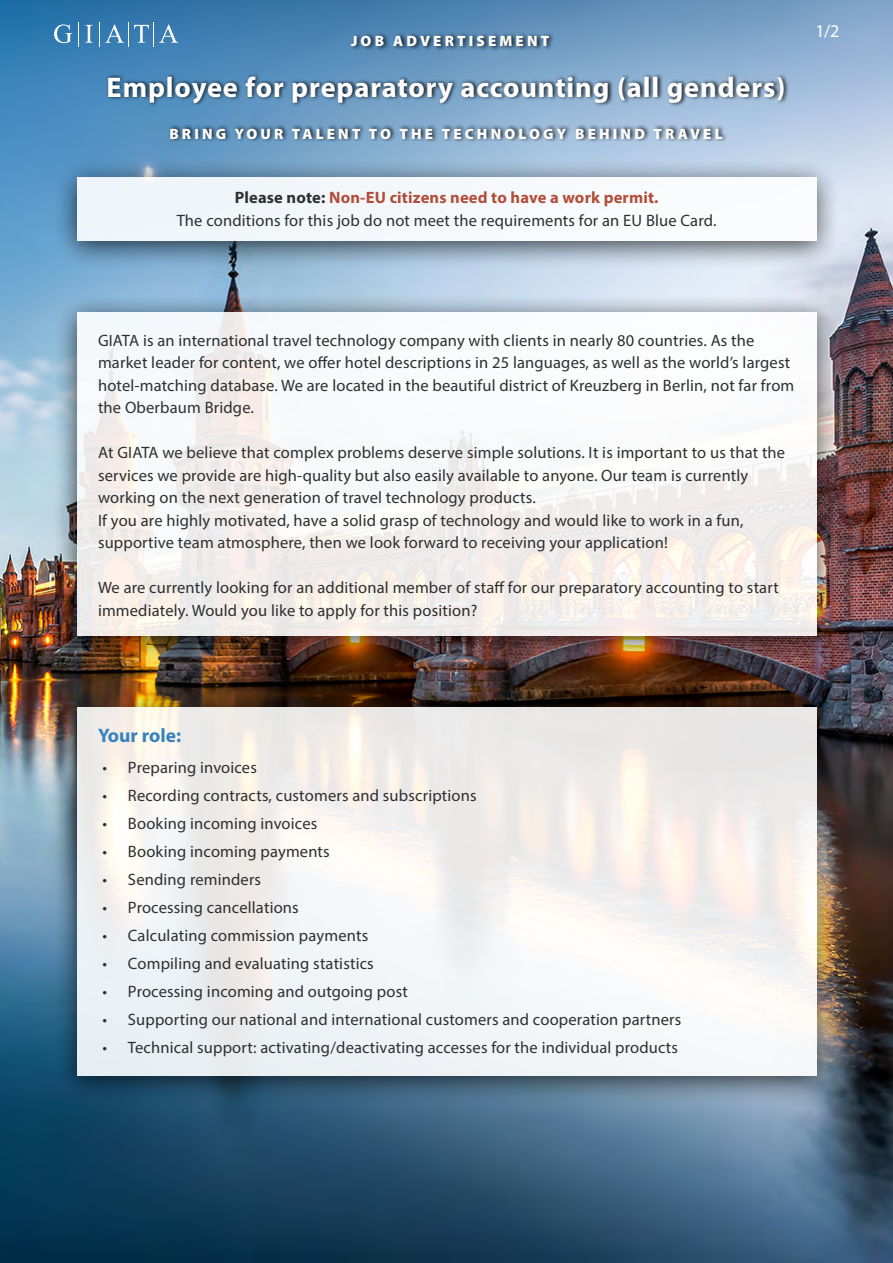
<style>
.page{position:relative;width:893px;height:1263px;background:#fff}
.page>*{position:absolute;margin:0;border:0;box-sizing:border-box;transform-origin:0 0}
.Titel{font:700 28.5px "Myriad Pro";letter-spacing:.03em;color:#fff}
.Überschrift{font:700 19.5px "Myriad Pro";color:#3582be}
.t1{font:18px "Myriad Pro";color:#fff}
.paragraph{font:16.5px/22.5px "Myriad Pro";letter-spacing:.01em;color:#2e2f30}
.Liste{font:16.5px "Myriad Pro";letter-spacing:.01em;color:#2e2f30}
.paragraph-2{font:700 16.5px "Myriad Pro";letter-spacing:.01em;color:#b14e39}
.t2{font:900 15px "Myriad Pro";letter-spacing:.21em;color:#fff}
.s1{color:#2e2f30}
</style>
<div class="page">
<img style="left:0;top:0;width:893px;height:1263px">
<svg style="left:54px;top:24px;width:18px;height:19px"></svg>
<svg style="left:78px;top:22px;width:1px;height:25px"></svg>
<svg style="left:85px;top:25px;width:8px;height:18px"></svg>
<svg style="left:99px;top:22px;width:79px;height:25px;background:#568fbc"></svg>
<div style="left:349px;top:31px;width:206px;height:20px;background:#000;opacity:.84"></div>
<div style="left:169px;top:124px;width:559px;height:19px;background:#000;opacity:.84"></div>
<div style="left:106px;top:73px;width:684px;height:34px;background:#000;opacity:.84"></div>
<div style="left:53px;top:293px;width:787px;height:371px;background:#000;opacity:.75"></div>
<svg style="left:77px;top:313px;width:739px;height:323px"></svg>
<div style="left:53px;top:158px;width:787px;height:112px;background:#000;opacity:.75"></div>
<div style="left:77px;top:178px;width:739px;height:63px;background:#f6f9fb"></div>
<div style="left:53px;top:688px;width:787px;height:417px;background:#000;opacity:.75"></div>
<div style="left:77px;top:707px;width:739px;height:369px;background:linear-gradient(to right,#eff0f0,#f4f1ef)"></div>
<p class="t2" style="left:351px;top:31px;width:200px">JOB ADVERTISEMENT</p>
<h1 class="Titel" style="left:107px;top:69px;width:680px">Employee for preparatory accounting (all genders)</h1>
<p class="t2" style="left:169px;top:124px;width:555px">BRING YOUR TALENT TO THE TECHNOLOGY BEHIND TRAVEL</p>
<p class="paragraph-2" style="left:235px;top:187px;width:425px"><span class="s1">Please note:</span> Non-EU citizens need to have a work permit.</p>
<p class="paragraph" style="left:177px;top:209px;width:541px">The conditions for this job do not meet the requirements for an EU Blue Card.</p>
<p class="t1" style="left:815px;top:20px;width:25px">1/2</p>
<p class="paragraph" style="left:98px;top:328px;width:698px">GIATA is an international travel technology company with clients in nearly 80 countries. As the market leader for content, we offer hotel descriptions in 25 languages, as well as the world’s largest hotel-matching database. We are located in the beautiful district of Kreuzberg in Berlin, not far from the Oberbaum Bridge.</p>
<p class="paragraph" style="left:98px;top:441px;width:689px">At GIATA we believe that complex problems deserve simple solutions. It is important to us that the services we provide are high-quality but also easily available to anyone. Our team is currently working on the next generation of travel technology products.</p>
<p class="paragraph" style="left:98px;top:508px;width:647px">If you are highly motivated, have a solid grasp of technology and would like to work in a fun, supportive team atmosphere, then we look forward to receiving your application!</p>
<p class="paragraph" style="left:98px;top:576px;width:682px">We are currently looking for an additional member of staff for our preparatory accounting to start immediately. Would you like to apply for this position?</p>
<h2 class="Überschrift" style="left:98px;top:722px;width:84px">Your role:</h2>
<p class="Liste" style="left:102px;top:757px;width:156px">• Preparing invoices</p>
<p class="Liste" style="left:102px;top:785px;width:376px">• Recording contracts, customers and subscriptions</p>
<p class="Liste" style="left:102px;top:813px;width:216px">• Booking incoming invoices</p>
<p class="Liste" style="left:102px;top:841px;width:229px">• Booking incoming payments</p>
<p class="Liste" style="left:102px;top:869px;width:160px">• Sending reminders</p>
<p class="Liste" style="left:102px;top:897px;width:198px">• Processing cancellations</p>
<p class="Liste" style="left:102px;top:925px;width:267px">• Calculating commission payments</p>
<p class="Liste" style="left:102px;top:953px;width:273px">• Compiling and evaluating statistics</p>
<p class="Liste" style="left:102px;top:981px;width:307px">• Processing incoming and outgoing post</p>
<p class="Liste" style="left:102px;top:1009px;width:580px">• Supporting our national and international customers and cooperation partners</p>
<p class="Liste" style="left:102px;top:1037px;width:577px">• Technical support: activating/deactivating accesses for the individual products</p>
</div>
